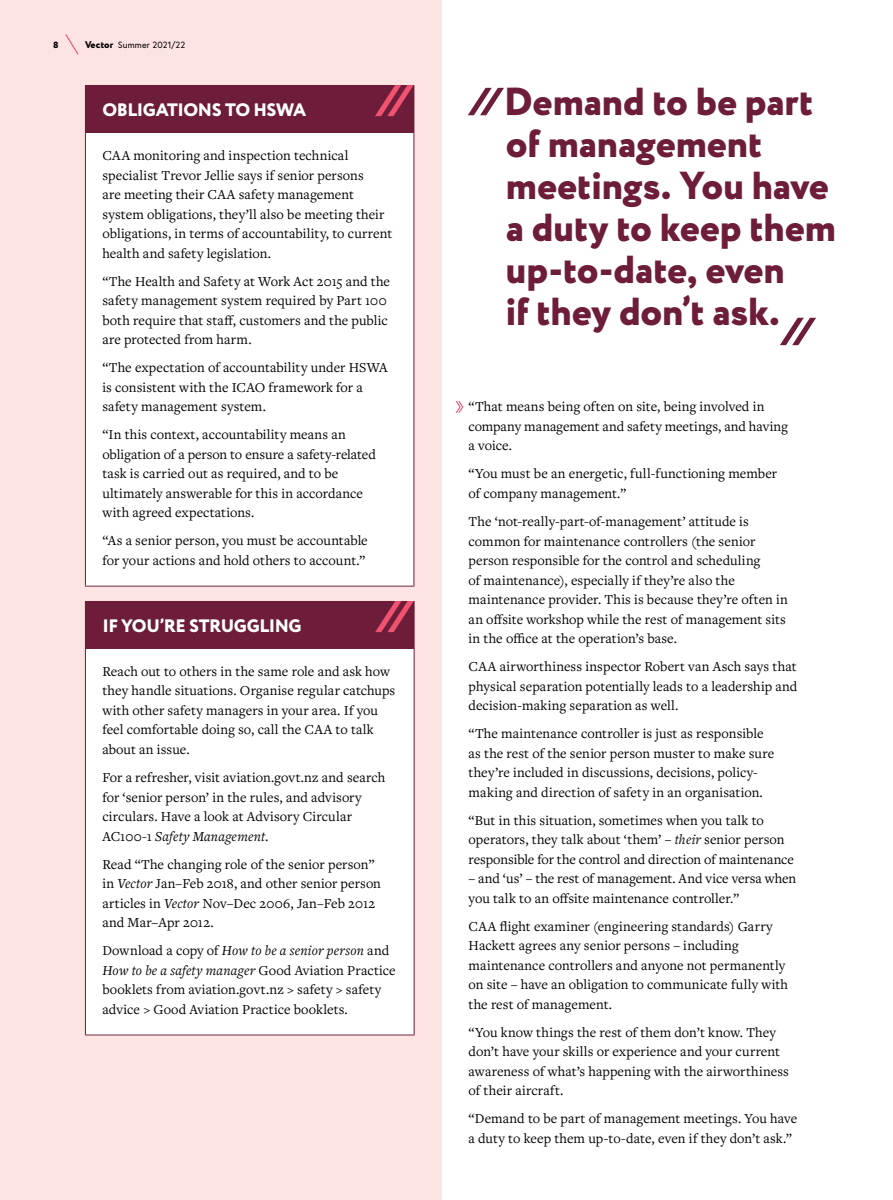
<style>
.page{position:relative;width:893px;height:1200px;background:#fff}
.page>*{position:absolute;margin:0;border:0;box-sizing:border-box;transform-origin:0 0}
.t1{font:800 39px/42px "Circe";color:#6d1d39}
.t2{font:800 18px "Circe";letter-spacing:-.025em;color:#fff}
.t3{font:14.25px/19.5px "Freight Text Pro";letter-spacing:.005em;color:#000}
.t4{font:9px "Europa";letter-spacing:.02em;color:#000}
.t5{font:800 9px "Circe";color:#000}
.s1{font-family:"Circe";font-weight:800;font-size:9.75px}
.s2{font-style:italic}
</style>
<div class="page">
<div style="left:0;top:0;width:441px;height:1199px;background:#fde3e1"></div>
<svg style="left:468px;top:88px;width:36px;height:27px"></svg>
<svg style="left:780px;top:317px;width:36px;height:28px"></svg>
<svg style="left:455px;top:401px;width:8px;height:12px"></svg>
<div style="left:85px;top:85px;width:329px;height:48px;background:#6d1d39"></div>
<div style="left:85px;top:133px;width:329px;height:453px;background:#fff"></div>
<hr style="left:85px;top:133px;width:1px;height:452px;background:#6d1d39">
<hr style="left:414px;top:133px;width:1px;height:452px;background:#6d1d39">
<hr style="left:85px;top:585px;width:329px;height:1px;background:#6d1d39">
<hr style="left:414px;top:85px;width:1px;height:48px;background:#6d1d39">
<div style="left:85px;top:601px;width:329px;height:47px;background:#6d1d39"></div>
<div style="left:85px;top:648px;width:329px;height:386px;background:#fff"></div>
<hr style="left:85px;top:648px;width:1px;height:386px;background:#6d1d39">
<hr style="left:414px;top:648px;width:1px;height:386px;background:#6d1d39">
<hr style="left:85px;top:1034px;width:329px;height:1px;background:#6d1d39">
<hr style="left:414px;top:601px;width:1px;height:47px;background:#6d1d39">
<svg style="left:375px;top:85px;width:39px;height:31px"></svg>
<svg style="left:375px;top:601px;width:39px;height:31px"></svg>
<svg style="left:65px;top:34px;width:14px;height:21px"></svg>
<p class="t5" style="left:53px;top:38px;width:7px">8</p>
<p class="t4" style="left:85px;top:39px;width:102px"><span class="s1">Vector</span> Summer 2021/22</p>
<p class="t2" style="left:103px;top:98px;width:205px">OBLIGATIONS TO HSWA</p>
<p class="t3" style="left:102px;top:145px;width:291px">CAA monitoring and inspection technical specialist Trevor Jellie says if senior persons<br>are meeting their CAA safety management system obligations, they’ll also be meeting their obligations, in terms of accountability, to current health and safety legislation.</p>
<p class="t3" style="left:102px;top:271px;width:289px">“The Health and Safety at Work Act 2015 and the safety management system required by Part 100 both require that staff, customers and the public are protected from harm.</p>
<p class="t3" style="left:102px;top:357px;width:287px">“The expectation of accountability under HSWA is consistent with the ICAO framework for a safety management system.</p>
<p class="t3" style="left:102px;top:424px;width:275px">“In this context, accountability means an obligation of a person to ensure a safety-related task is carried out as required, and to be ultimately answerable for this in accordance with agreed expectations.</p>
<p class="t3" style="left:102px;top:530px;width:267px">“As a senior person, you must be accountable for your actions and hold others to account.”</p>
<p class="t2" style="left:103px;top:613px;width:201px">IF YOU’RE STRUGGLING</p>
<p class="t3" style="left:102px;top:661px;width:294px">Reach out to others in the same role and ask how they handle situations. Organise regular catchups with other safety managers in your area. If you feel comfortable doing so, call the CAA to talk about an issue.</p>
<p class="t3" style="left:102px;top:767px;width:284px">For a refresher, visit aviation.govt.nz and search for ‘senior person’ in the rules, and advisory circulars. Have a look at Advisory Circular AC100-1 <span class="s2">Safety Management</span>.</p>
<p class="t3" style="left:102px;top:853px;width:280px">Read “The changing role of the senior person” in <span class="s2">Vector</span> Jan–Feb 2018, and other senior person articles in <span class="s2">Vector</span> Nov–Dec 2006, Jan–Feb 2012 and Mar–Apr 2012.</p>
<p class="t3" style="left:102px;top:940px;width:295px">Download a copy of <span class="s2">How to be a senior person</span> and <span class="s2">How to be a safety manager</span> Good Aviation Practice booklets from aviation.govt.nz &gt; safety &gt; safety advice &gt; Good Aviation Practice booklets.</p>
<h1 class="t1" style="left:504px;top:83px;width:333px">Demand to be part of management meetings. You have a duty to keep them up-to-date, even<br>if they don’t ask.</h1>
<p class="t3" style="left:469px;top:396px;width:321px">“That means being often on site, being involved in company management and safety meetings, and having a voice.</p>
<p class="t3" style="left:469px;top:463px;width:310px">“You must be an energetic, full-functioning member of company management.”</p>
<p class="t3" style="left:469px;top:511px;width:321px">The ‘not-really-part-of-management’ attitude is common for maintenance controllers (the senior person responsible for the control and scheduling<br>of maintenance), especially if they’re also the maintenance provider. This is because they’re often in an offsite workshop while the rest of management sits in the office at the operation’s base.</p>
<p class="t3" style="left:469px;top:656px;width:330px;text-align:justify">CAA airworthiness inspector Robert van Asch says that physical separation potentially leads to a leadership and decision-making separation as well.</p>
<p class="t3" style="left:469px;top:723px;width:307px">“The maintenance controller is just as responsible as the rest of the senior person muster to make sure they’re included in discussions, decisions, policy&shy;making and direction of safety in an organisation.</p>
<p class="t3" style="left:469px;top:809px;width:327px">“But in this situation, sometimes when you talk to operators, they talk about ‘them’ – <span class="s2">their</span> senior person responsible for the control and direction of maintenance</p>
<p class="t3" style="left:469px;top:868px;width:329px">– and ‘us’ – the rest of management. And vice versa when you talk to an offsite maintenance controller.”</p>
<p class="t3" style="left:469px;top:915px;width:321px">CAA flight examiner (engineering standards) Garry Hackett agrees any senior persons – including maintenance controllers and anyone not permanently on site – have an obligation to communicate fully with the rest of management.</p>
<p class="t3" style="left:469px;top:1021px;width:322px">“You know things the rest of them don’t know. They don’t have your skills or experience and your current awareness of what’s happening with the airworthiness of their aircraft.</p>
<p class="t3" style="left:469px;top:1108px;width:330px">“Demand to be part of management meetings. You have a duty to keep them up-to-date, even if they don’t ask.”</p>
</div>
